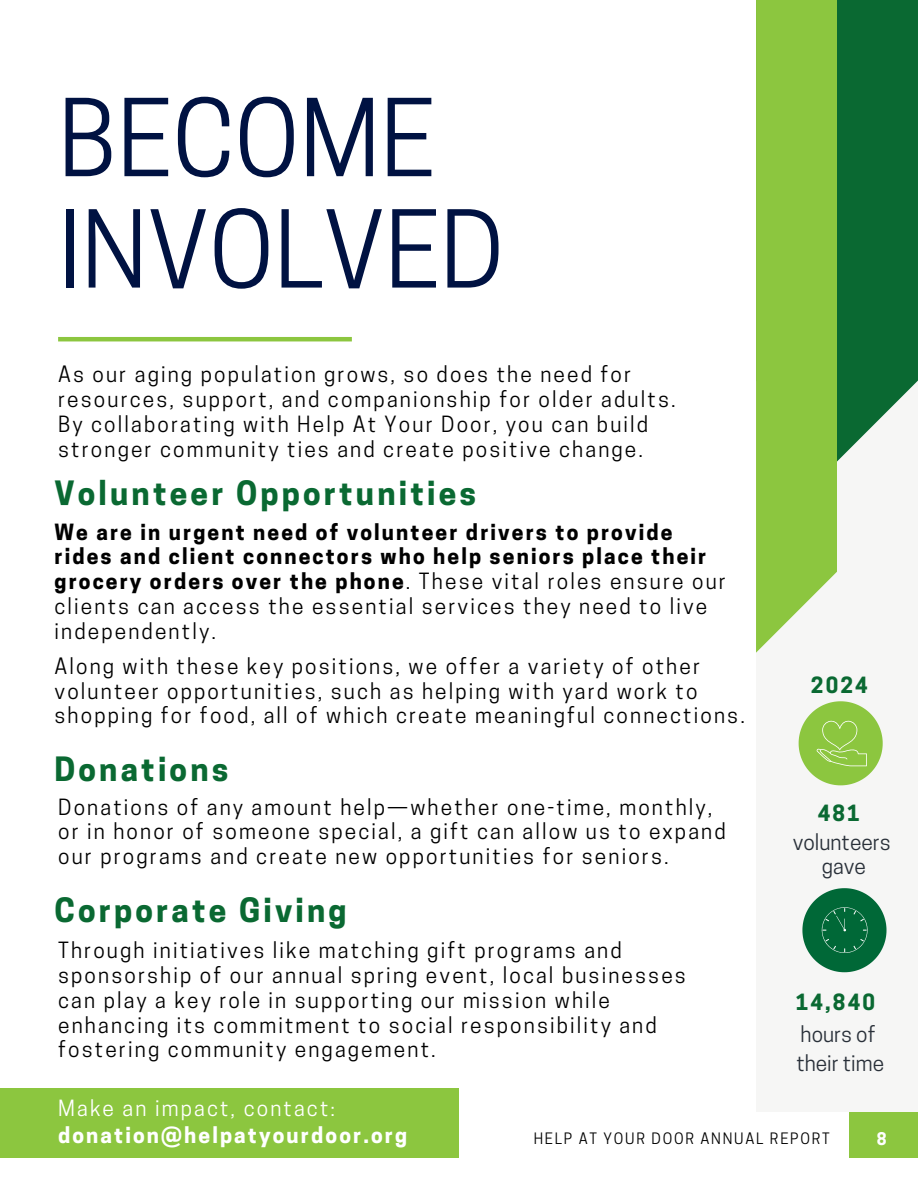
<style>
.page{position:relative;width:918px;height:1188px;background:#fff}
.page>*{position:absolute;margin:0;border:0;box-sizing:border-box;transform-origin:0 0}
.t1{font:100.5px/111.3px "Cooper Hewitt";color:#001242}
.t2{font:700 31.5px "Cooper Hewitt";letter-spacing:.1em;color:#0a6932}
.t3{font:21px/24.8px "Cooper Hewitt";letter-spacing:.1em;color:#000}
.t4{font:700 21px/24.8px "Cooper Hewitt";letter-spacing:.1em;color:#000}
.t5{font:700 21px/27px "Cooper Hewitt";letter-spacing:.1em;color:#fff}
.t6{font:21px/29.2px "Cooper Hewitt";color:#293039}
.t7{font:700 21px "Cooper Hewitt";letter-spacing:.1em;color:#0a6932}
.t8{font:700 16.35px "Cooper Hewitt";color:#fff}
.t9{font:14.85px "Cooper Hewitt";letter-spacing:.12em;color:#000}
.s1{font-weight:400}
</style>
<div class="page">
<div style="left:849px;top:1112px;width:69px;height:45px;background:#8cc63f"></div>
<div style="left:756px;top:0;width:162px;height:1112px;background:#f6f6f5"></div>
<svg style="left:837px;top:0;width:81px;height:461px;fill:#0a6932"></svg>
<div style="left:756px;top:0;width:81px;height:653px;background:#8cc63f"></div>
<hr style="left:58px;top:337px;width:294px;height:4px;background:#8cc63f">
<svg style="left:799px;top:701px;width:84px;height:84px"></svg>
<svg style="left:802px;top:888px;width:85px;height:84px"></svg>
<div style="left:0;top:1088px;width:459px;height:69px;background:#8cc63f"></div>
<h3 class="t1" style="left:58px;top:95px;width:448px">BECOME<br>INVOLVED</h3>
<h3 class="t3" style="left:58px;top:365px;width:619px">As our aging population grows, so does the need for resources, support, and companionship for older adults.<br>By collaborating with Help At Your Door, you can build stronger community ties and create positive change.</h3>
<h3 class="t2" style="left:54px;top:482px;width:423px">Volunteer Opportunities</h3>
<p class="t4" style="left:54px;top:522px;width:673px">We are in urgent need of volunteer drivers to provide rides and client connectors who help seniors place their grocery orders over the phone<span class="s1">. These vital roles ensure our clients can access the essential services they need to live independently.</span></p>
<h3 class="t3" style="left:54px;top:656px;width:692px">Along with these key positions, we offer a variety of other volunteer opportunities, such as helping with yard work to shopping for food, all of which create meaningful connections.</h3>
<p class="t2" style="left:54px;top:757px;width:175px">Donations</p>
<h3 class="t3" style="left:58px;top:797px;width:669px">Donations of any amount help—whether one-time, monthly, or in honor of someone special, a gift can allow us to expand our programs and create new opportunities for seniors.</h3>
<p class="t2" style="left:54px;top:899px;width:294px">Corporate Giving</p>
<h1 class="t3" style="left:58px;top:941px;width:629px">Through initiatives like matching gift programs and sponsorship of our annual spring event, local businesses can play a key role in supporting our mission while enhancing its commitment to social responsibility and fostering community engagement.</h1>
<h3 class="t7" style="left:811px;top:678px;width:58px">2024</h3>
<h3 class="t7" style="left:818px;top:806px;width:44px">481</h3>
<h2 class="t6" style="left:793px;top:832px;width:100px;line-height:24.8px;text-align:center">volunteers gave</h2>
<h2 class="t7" style="left:796px;top:994px;width:81px">14,840</h2>
<h3 class="t6" style="left:796px;top:1022px;width:89px">hours of their time</h3>
<h3 class="t5" style="left:58px;top:1097px;width:351px"><span class="s1">Make an impact, contact: </span>donation@helpatyourdoor.org</h3>
<p class="t9" style="left:534px;top:1133px;width:298px">HELP AT YOUR DOOR ANNUAL REPORT</p>
<p class="t8" style="left:877px;top:1133px;width:11px">8</p>
</div>
